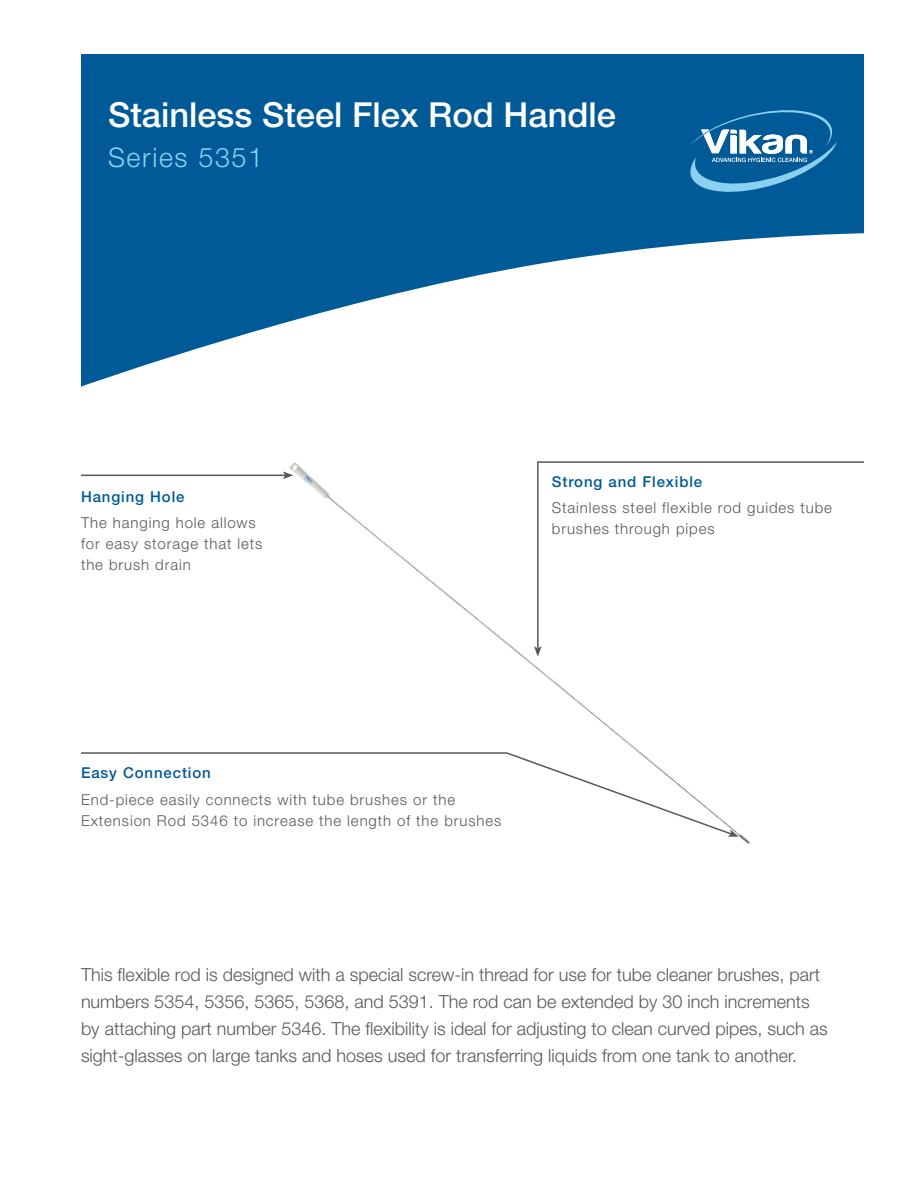
<style>
.page{position:relative;width:918px;height:1188px;background:#fff}
.page>*{position:absolute;margin:0;border:0;box-sizing:border-box;transform-origin:0 0}
.t1{font:500 34.5px "Helvetica Neue LT Std";color:#fff}
.t2{font:300 27px "Helvetica Neue LT Std";letter-spacing:.06em;color:#8ad0f1}
.t3{font:300 18px/27px "Helvetica Neue LT Std";color:#57585a}
.Paragraph_Style_2{font:300 15px/21px "Helvetica Neue LT Std";letter-spacing:.06em;color:#57585a}
.Paragraph_Style_1{font:500 15px "Helvetica Neue LT Std";letter-spacing:.06em;color:#005a97}
</style>
<div class="page">
<svg style="left:81px;top:54px;width:783px;height:333px;fill:#005a97"></svg>
<svg style="left:688px;top:110px;width:149px;height:82px;background:#2e7bad"></svg>
<img style="left:289px;top:462px;width:461px;height:383px">
<svg style="left:81px;top:752px;width:652px;height:84px"></svg>
<svg style="left:728px;top:830px;width:11px;height:7px"></svg>
<hr style="left:81px;top:475px;width:204px;height:1px;background:#57585a">
<svg style="left:283px;top:471px;width:10px;height:8px"></svg>
<svg style="left:536px;top:461px;width:328px;height:189px"></svg>
<svg style="left:534px;top:646px;width:8px;height:11px"></svg>
<p class="t1" style="left:108px;top:94px;width:510px">Stainless Steel Flex Rod Handle</p>
<p class="t2" style="left:108px;top:141px;width:157px">Series 5351</p>
<p class="Paragraph_Style_1" style="left:81px;top:487px;width:105px">Hanging Hole</p>
<p class="Paragraph_Style_2" style="left:81px;top:512px;width:183px">The hanging hole allows for easy storage that lets the brush drain</p>
<p class="Paragraph_Style_1" style="left:552px;top:473px;width:152px">Strong and Flexible</p>
<p class="Paragraph_Style_2" style="left:552px;top:497px;width:282px">Stainless steel flexible rod guides tube brushes through pipes</p>
<p class="Paragraph_Style_1" style="left:81px;top:764px;width:131px">Easy Connection</p>
<p class="Paragraph_Style_2" style="left:81px;top:789px;width:422px">End-piece easily connects with tube brushes or the<br>Extension Rod 5346 to increase the length of the brushes</p>
<p class="t3" style="left:81px;top:960px;width:748px">This flexible rod is designed with a special screw-in thread for use for tube cleaner brushes, part numbers 5354, 5356, 5365, 5368, and 5391. The rod can be extended by 30 inch increments by attaching part number 5346. The flexibility is ideal for adjusting to clean curved pipes, such as sight-glasses on large tanks and hoses used for transferring liquids from one tank to another.</p>
</div>
